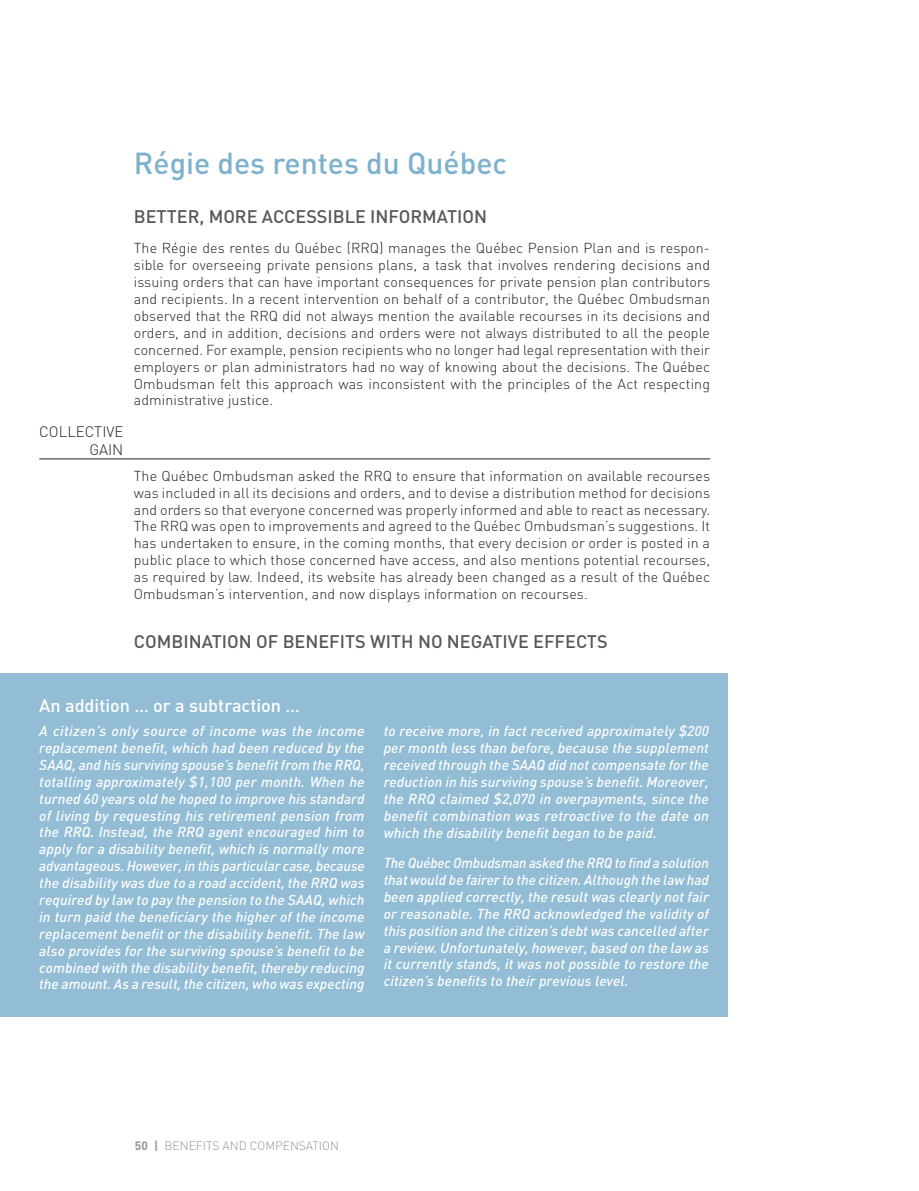
<style>
.page{position:relative;width:919px;height:1191px;background:#fff}
.page>*{position:absolute;margin:0;border:0;box-sizing:border-box;transform-origin:0 0}
.t1{font:500 30px "DIN";color:#7db1cd}
.t2{font:500 18px "DIN";color:#57585a}
.t3{font:500 18px "DIN";color:#fff}
.t4{font:300 15px/18px "DIN";color:#231f20;text-align:right}
.t5{font:italic 500 14.25px/16.8px "DINOT";letter-spacing:.005em;color:#fff;text-align:justify}
.t6{font:300 14.25px/16.8px "DIN";letter-spacing:.01em;color:#231f20;text-align:justify}
.t7{font:300 12px "DIN";color:#939598}
.s1{font-weight:700}
</style>
<div class="page">
<hr style="left:39px;top:458px;width:671px;height:1px;background:#231f20">
<div style="left:0;top:672px;width:728px;height:344px;background:#92bdd5"></div>
<p class="t4" style="left:39px;top:424px;width:86px">COLLECTIVE<br>GAIN</p>
<h1 class="t1" style="left:134px;top:153px;width:375px">Régie des rentes du Québec</h1>
<p class="t2" style="left:134px;top:210px;width:355px">BETTER, MORE ACCESSIBLE INFORMATION</p>
<p class="t6" style="left:134px;top:241px;width:578px">The Régie des rentes du Québec (RRQ) manages the Québec Pension Plan and is respon&shy;sible for overseeing private pensions plans, a task that involves rendering decisions and issuing orders that can have important consequences for private pension plan contributors and recipients. In a recent intervention on behalf of a contributor, the Québec Ombudsman observed that the RRQ did not always mention the available recourses in its decisions and orders, and in addition, decisions and orders were not always distributed to all the people concerned. For example, pension recipients who no longer had legal representation with their employers or plan administrators had no way of knowing about the decisions. The Québec Ombudsman felt this approach was inconsistent with the principles of the Act respecting administrative justice.</p>
<p class="t6" style="left:134px;top:469px;width:578px">The Québec Ombudsman asked the RRQ to ensure that information on available recourses was included in all its decisions and orders, and to devise a distribution method for decisions and orders so that everyone concerned was properly informed and able to react as necessary.<br>The RRQ was open to improvements and agreed to the Québec Ombudsman’s suggestions. It has undertaken to ensure, in the coming months, that every decision or order is posted in a public place to which those concerned have access, and also mentions potential recourses, as required by law. Indeed, its website has already been changed as a result of the Québec Ombudsman’s intervention, and now displays information on recourses.</p>
<p class="t2" style="left:134px;top:634px;width:475px">COMBINATION OF BENEFITS WITH NO NEGATIVE EFFECTS</p>
<p class="t3" style="left:39px;top:699px;width:262px">An addition … or a subtraction …</p>
<p class="t5" style="left:39px;top:724px;width:327px">A citizen’s only source of income was the income replacement benefit, which had been reduced by the SAAQ, and his surviving spouse’s benefit from the RRQ, totalling approximately $1,100 per month. When he turned 60 years old he hoped to improve his standard of living by requesting his retirement pension from the RRQ. Instead, the RRQ agent encouraged him to apply for a disability benefit, which is normally more advantageous. However, in this particular case, because the disability was due to a road accident, the RRQ was required by law to pay the pension to the SAAQ, which in turn paid the beneficiary the higher of the income replacement benefit or the disability benefit. The law also provides for the surviving spouse’s benefit to be combined with the disability benefit, thereby reducing the amount. As a result, the citizen, who was expecting</p>
<p class="t5" style="left:384px;top:724px;width:327px">to receive more, in fact received approximately $200 per month less than before, because the supplement received through the SAAQ did not compensate for the reduction in his surviving spouse’s benefit. Moreover, the RRQ claimed $2,070 in overpayments, since the benefit combination was retroactive to the date on which the disability benefit began to be paid.</p>
<p class="t5" style="left:384px;top:855px;width:327px">The Québec Ombudsman asked the RRQ to find a solution that would be fairer to the citizen. Although the law had been applied correctly, the result was clearly not fair or reasonable. The RRQ acknowledged the validity of this position and the citizen’s debt was cancelled after a review. Unfortunately, however, based on the law as it currently stands, it was not possible to restore the citizen’s benefits to their previous level.</p>
<p class="t7" style="left:135px;top:1141px;width:205px"><span class="s1">50 |</span> BENEFITS AND COMPENSATION</p>
</div>
